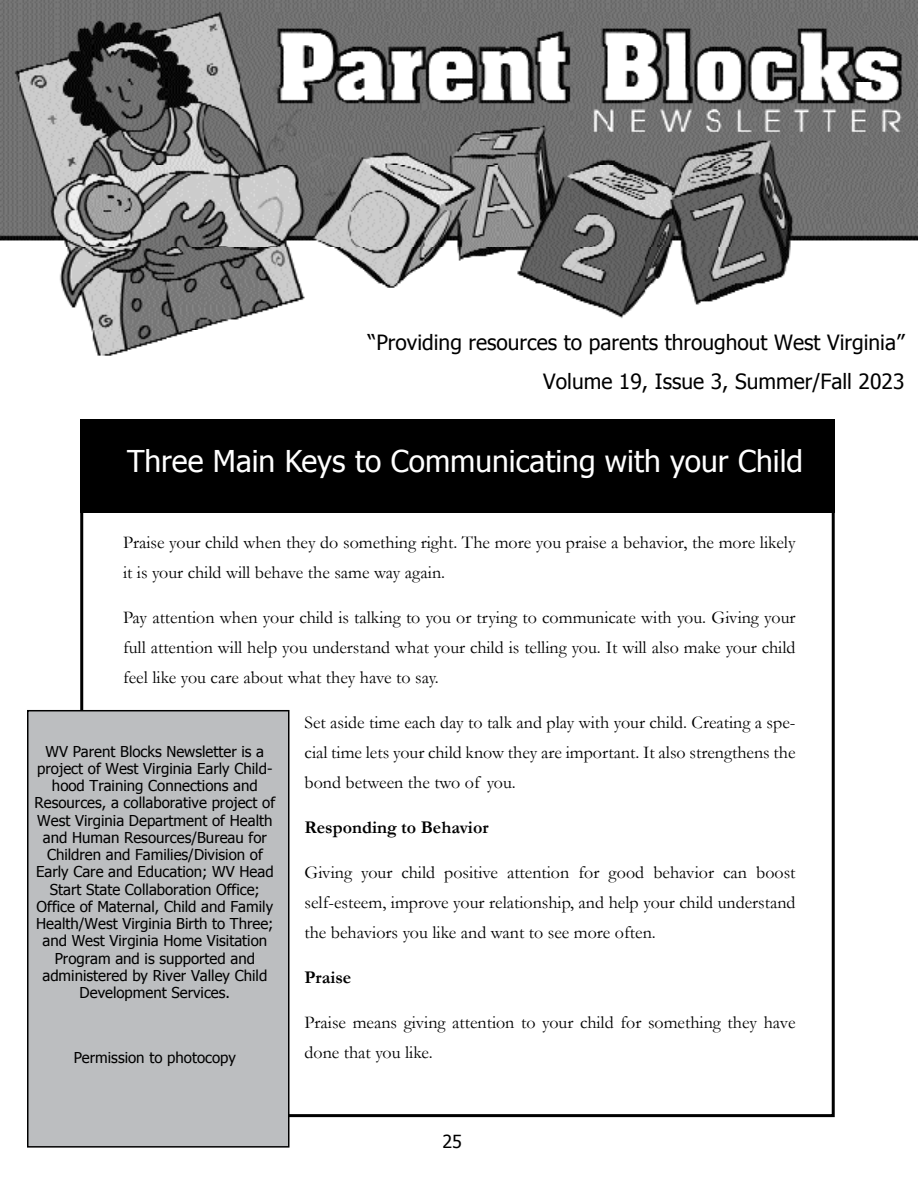
<style>
.page{position:relative;width:918px;height:1188px;background:#fff}
.page>*{position:absolute;margin:0;border:0;box-sizing:border-box;transform-origin:0 0}
.t1{font:30px "Tahoma";color:#fff}
.t2{font:21px/39.2px "Tahoma";color:#000;text-align:right}
.t3{font:18px/30px "Garamond";color:#000;text-align:justify}
.t4{font:700 18px "Garamond";color:#000}
.t5{font:18px "Tahoma";color:#000}
.t6{font:15px/17.2px "Tahoma";color:#000;text-align:center}
</style>
<div class="page">
<img style="left:0;top:0;width:918px;height:356px">
<div style="left:28px;top:711px;width:261px;height:436px;background:#bcbec0"></div>
<div style="left:27px;top:710px;width:263px;height:438px;border:2px solid #000"></div>
<div style="left:353px;top:322px;width:565px;height:60px;background:#fff"></div>
<div style="left:80px;top:419px;width:755px;height:94px;background:#000"></div>
<p class="t2" style="left:368px;top:321px;width:538px">“Providing resources to parents throughout West Virginia”<br>Volume 19, Issue 3, Summer/Fall 2023</p>
<h1 class="t1" style="left:127px;top:441px;width:678px">Three Main Keys to Communicating with your Child</h1>
<p class="t3" style="left:123px;top:527px;width:674px">Praise your child when they do something right. The more you praise a behavior, the more likely it is your child will behave the same way again.</p>
<p class="t3" style="left:123px;top:602px;width:674px">Pay attention when your child is talking to you or trying to communicate with you. Giving your full attention will help you understand what your child is telling you. It will also make your child feel like you care about what they have to say.</p>
<p class="t3" style="left:304px;top:707px;width:493px">Set aside time each day to talk and play with your child. Creating a spe&shy;cial time lets your child know they are important. It also strengthens the bond between the two of you.</p>
<p class="t4" style="left:304px;top:816px;width:186px">Responding to Behavior</p>
<p class="t3" style="left:304px;top:857px;width:493px">Giving your child positive attention for good behavior can boost self-esteem, improve your relationship, and help your child understand the behaviors you like and want to see more often.</p>
<p class="t4" style="left:304px;top:966px;width:48px">Praise</p>
<p class="t3" style="left:304px;top:1007px;width:493px">Praise means giving attention to your child for something they have done that you like.</p>
<p class="t6" style="left:35px;top:742px;width:242px">WV Parent Blocks Newsletter is a project of West Virginia Early Child&shy;hood Training Connections and Resources, a collaborative project of West Virginia Department of Health and Human Resources/Bureau for Children and Families/Division of Early Care and Education; WV Head Start State Collaboration Office; Office of Maternal, Child and Family Health/West Virginia Birth to Three; and West Virginia Home Visitation Program and is supported and administered by River Valley Child Development Services.</p>
<p class="t6" style="left:74px;top:1048px;width:164px">Permission to photocopy</p>
<p class="t5" style="left:442px;top:1129px;width:21px">25</p>
</div>
